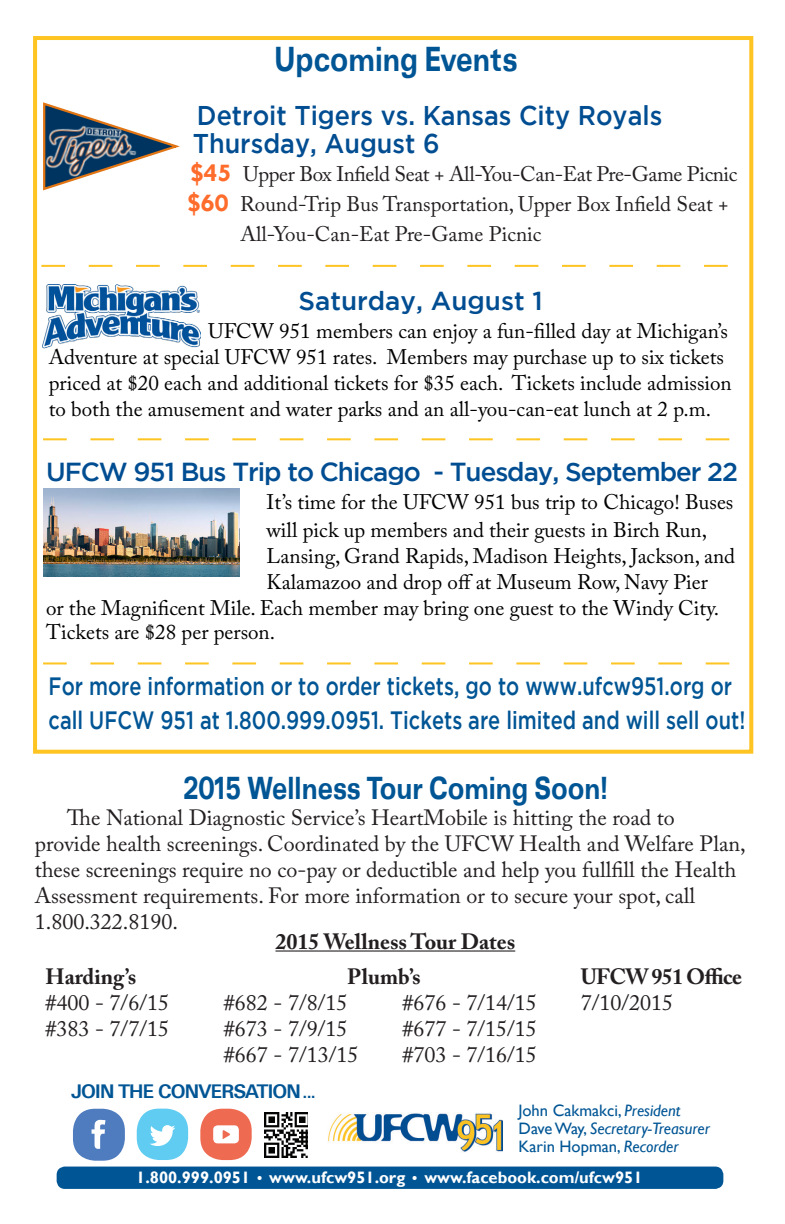
<style>
.page{position:relative;width:785px;height:1224px;background:#fff}
.page>*{position:absolute;margin:0;border:0;box-sizing:border-box;transform-origin:0 0}
.t1{font:36px "Unique Extended BOLD";color:#005595;scale:.67 1}
.t2{font:33px "Unique Extended BOLD";color:#005595;scale:.67 1}
.t3{font:500 27px "Gotham";color:#014d92;scale:.93 1}
.t4{font:500 26px "Gotham";letter-spacing:-.04em;color:#014d92}
.t5{font:500 26px "Gotham";color:#014d92}
.t6{font:500 25px/34px "Gotham";color:#005595;scale:.8 1}
.t7{font:22px/26px "Adobe Caslon Pro";color:#231f20}
.t8{font:700 22px "Adobe Caslon Pro";color:#231f20}
.t9{font:700 22px "Adobe Caslon Pro";letter-spacing:-.03em;color:#231f20}
.t10{font:21px/26px "Adobe Caslon Pro";color:#000}
.t11{font:21px/30px "Adobe Caslon Pro";color:#231f20}
.t12{font:21px "Adobe Caslon Pro";letter-spacing:-.02em;color:#231f20}
.t13{font:20.2px "Unique Light BOLD";letter-spacing:-.04em;color:#005595}
.t14{font:italic 16.6px/18.4px "Gill Sans";color:#005595}
.t15{font:700 16.6px "Gill Sans";color:#fff}
.s1{font-family:"Tw Cen";font-weight:700;font-size:26px;color:#ff6c2c}
.s2{font-style:normal}
.s3{font-family:"Unique Light BOLD";font-weight:400;font-size:14.8px}
</style>
<div class="page">
<div style="left:33px;top:36px;width:720px;height:717px;border:4px solid #fec422"></div>
<div style="left:58px;top:1167px;width:664px;height:20px;background:#005595;border-radius:7px"></div>
<div style="left:57px;top:1166px;width:666px;height:22px;border:2px solid #005595;border-radius:7px"></div>
<img style="left:328px;top:1113px;width:174px;height:39px">
<img style="left:264px;top:1112px;width:44px;height:44px">
<div style="left:200px;top:1108px;width:52px;height:51px;background:#ee6b51;border-radius:22px"></div>
<svg style="left:213px;top:1125px;width:26px;height:18px"></svg>
<div style="left:73px;top:1108px;width:52px;height:51px;background:#4e7cbf;border-radius:22px"></div>
<svg style="left:92px;top:1119px;width:13px;height:29px"></svg>
<div style="left:137px;top:1108px;width:51px;height:51px;background:#60ccf1;border-radius:22px"></div>
<svg style="left:150px;top:1125px;width:25px;height:20px"></svg>
<svg style="left:43px;top:102px;width:136px;height:89px"></svg>
<img style="left:44px;top:122px;width:95px;height:61px">
<img style="left:42px;top:284px;width:159px;height:64px">
<svg style="left:41px;top:265px;width:686px;height:2px"></svg>
<svg style="left:43px;top:662px;width:686px;height:2px"></svg>
<svg style="left:43px;top:438px;width:686px;height:2px"></svg>
<hr style="left:275px;top:950px;width:240px;height:1px;background:#231f20">
<img style="left:43px;top:488px;width:196px;height:88px">
<p class="t1" style="left:275px;top:37px;width:364px">Upcoming Events</p>
<p class="t3" style="left:197px;top:100px;width:502px">Detroit Tigers vs. Kansas City Royals</p>
<p class="t3" style="left:193px;top:128px;width:267px">Thursday, August 6</p>
<p class="t12" style="left:190px;top:161px;width:549px"><span class="s1">$45</span> Upper Box Infield Seat + All-You-Can-Eat Pre-Game Picnic</p>
<p class="t11" style="left:240px;top:188px;width:490px;text-indent:-53px"><span class="s1">$60</span> Round-Trip Bus Transportation, Upper Box Infield Seat +<br>All-You-Can-Eat Pre-Game Picnic</p>
<p class="t5" style="left:298px;top:286px;width:246px">Saturday, August 1</p>
<p class="t10" style="left:49px;top:318px;width:684px;text-indent:159px">UFCW 951 members can enjoy a fun-filled day at Michigan’s Adventure at special UFCW 951 rates. Members may purchase up to six tickets priced at $20 each and additional tickets for $35 each. Tickets include admission to both the amusement and water parks and an all-you-can-eat lunch at 2 p.m.</p>
<p class="t4" style="left:46px;top:457px;width:693px">UFCW 951 Bus Trip to Chicago - Tuesday, September 22</p>
<p class="t10" style="left:266px;top:487px;width:468px;line-height:28px">It’s time for the UFCW 951 bus trip to Chicago! Buses will pick up members and their guests in Birch Run,</p>
<p class="t10" style="left:266px;top:542px;width:470px">Lansing, Grand Rapids, Madison Heights, Jackson, and</p>
<p class="t10" style="left:266px;top:568px;width:443px">Kalamazoo and drop off at Museum Row, Navy Pier</p>
<p class="t10" style="left:46px;top:594px;width:675px">or the Magnificent Mile. Each member may bring one guest to the Windy City.</p>
<p class="t10" style="left:46px;top:618px;width:230px">Tickets are $28 per person.</p>
<p class="t6" style="left:49px;top:668px;width:872px">For more information or to order tickets, go to www.ufcw951.org or call UFCW 951 at 1.800.999.0951. Tickets are limited and will sell out!</p>
<p class="t2" style="left:183px;top:768px;width:636px">2015 Wellness Tour Coming Soon!</p>
<p class="t7" style="left:35px;top:803px;width:712px;text-indent:33px">The National Diagnostic Service’s HeartMobile is hitting the road to provide health screenings. Coordinated by the UFCW Health and Welfare Plan, these screenings require no co-pay or deductible and help you fullfill the Health Assessment requirements. For more information or to secure your spot, call 1.800.322.8190.</p>
<p class="t8" style="left:275px;top:928px;width:241px">2015 Wellness Tour Dates</p>
<p class="t8" style="left:46px;top:963px;width:92px">Harding’s</p>
<p class="t7" style="left:46px;top:988px;width:125px">#400 - 7/6/15</p>
<p class="t7" style="left:46px;top:1014px;width:125px">#383 - 7/7/15</p>
<p class="t8" style="left:347px;top:963px;width:75px">Plumb’s</p>
<p class="t9" style="left:581px;top:963px;width:163px">UFCW 951 Office</p>
<p class="t7" style="left:581px;top:988px;width:94px">7/10/2015</p>
<p class="t7" style="left:224px;top:988px;width:125px">#682 - 7/8/15</p>
<p class="t7" style="left:224px;top:1014px;width:125px">#673 - 7/9/15</p>
<p class="t7" style="left:224px;top:1040px;width:136px">#667 - 7/13/15</p>
<p class="t7" style="left:402px;top:988px;width:136px">#676 - 7/14/15</p>
<p class="t7" style="left:402px;top:1014px;width:136px">#677 - 7/15/15</p>
<p class="t7" style="left:402px;top:1040px;width:136px">#703 - 7/16/15</p>
<p class="t13" style="left:71px;top:1079px;width:246px">JOIN THE CONVERSATION...</p>
<p class="t14" style="left:518px;top:1100px;width:193px"><span class="s2">John Cakmakci,</span> President<br><span class="s2">Dave Way,</span> Secretary-Treasurer<br><span class="s2">Karin Hopman,</span> Recorder</p>
<p class="t15" style="left:136px;top:1167px;width:508px">1.800.999.0951 <span class="s3">•</span> www.ufcw951.org <span class="s3">•</span> www.facebook.com/ufcw951</p>
</div>
